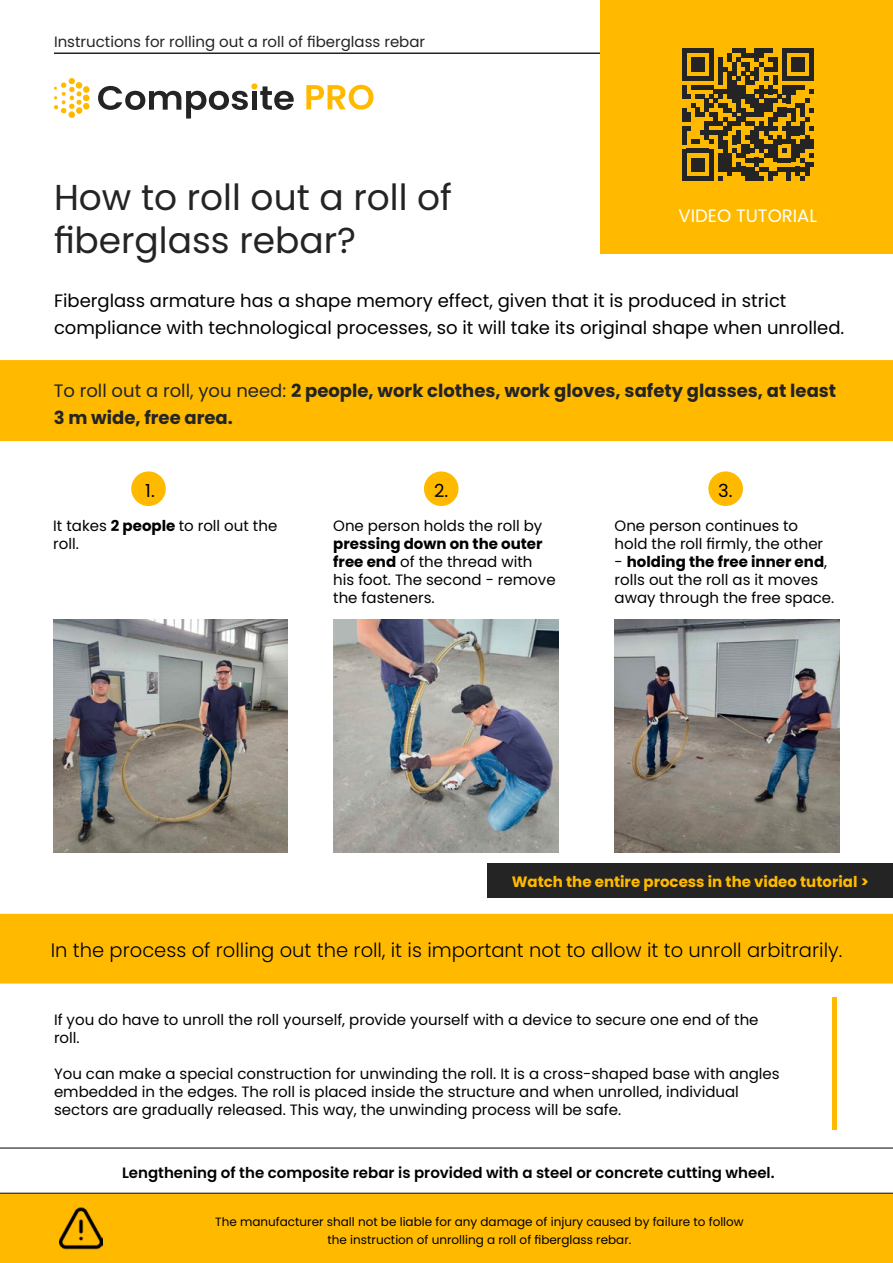
<style>
.page{position:relative;width:893px;height:1263px;background:#fff}
.page>*{position:absolute;margin:0;border:0;box-sizing:border-box;transform-origin:0 0}
.t1{font:36px/43.2px "Poppins";color:#242424}
.t2{font:300 19.5px "Poppins";color:#000}
.t3{font:18px/27px "Poppins";color:#000}
.t4{font:700 18px/27px "Poppins";color:#242424}
.t5{font:18px "Poppins";color:#fff}
.t6{font:15px/18px "Poppins";color:#000}
.t7{font:600 15px "Poppins";color:#000}
.t8{font:15px "Poppins";color:#242424}
.t9{font:700 15px "Poppins";color:#ffba00}
.t10{font:12px/18px "Poppins";color:#000;text-align:center}
.s1{font-weight:400}
.s2{font-weight:700}
</style>
<div class="page">
<hr style="left:54px;top:53px;width:579px;height:1px;background:#242424">
<div style="left:488px;top:863px;width:405px;height:35px;background:#242424"></div>
<div style="left:1px;top:914px;width:891px;height:69px;background:#ffba00"></div>
<div style="left:1px;top:361px;width:891px;height:79px;background:#ffba00"></div>
<div style="left:0;top:360px;width:893px;height:81px;border:2px solid #ffba00"></div>
<svg style="left:54px;top:78px;width:36px;height:40px"></svg>
<svg style="left:306px;top:85px;width:67px;height:25px"></svg>
<svg style="left:98px;top:83px;width:196px;height:36px"></svg>
<div style="left:425px;top:472px;width:33px;height:33px;background:#ffba00;border-radius:50%"></div>
<div style="left:424px;top:471px;width:34px;height:35px;border:2px solid #ffba00;border-radius:50%"></div>
<div style="left:132px;top:472px;width:33px;height:33px;background:#ffba00;border-radius:50%"></div>
<div style="left:131px;top:471px;width:35px;height:35px;border:2px solid #ffba00;border-radius:50%"></div>
<div style="left:709px;top:472px;width:33px;height:33px;background:#ffba00;border-radius:50%"></div>
<div style="left:708px;top:471px;width:35px;height:35px;border:2px solid #ffba00;border-radius:50%"></div>
<div style="left:600px;top:0;width:293px;height:253px;background:#ffba00"></div>
<svg style="left:682px;top:49px;width:132px;height:132px"></svg>
<hr style="left:832px;top:998px;width:4px;height:132px;background:#ffba00">
<img style="left:334px;top:620px;width:225px;height:232px">
<img style="left:615px;top:620px;width:225px;height:232px">
<img style="left:53px;top:620px;width:234px;height:232px">
<div style="left:1px;top:1194px;width:891px;height:68px;background:#ffba00"></div>
<div style="left:0;top:1193px;width:893px;height:70px;border:2px solid #ffba00"></div>
<img style="left:59px;top:1207px;width:44px;height:43px">
<svg style="left:0;top:1148px;width:893px;height:45px"></svg>
<p class="t8" style="left:54px;top:33px;width:373px">Instructions for rolling out a roll of fiberglass rebar</p>
<h1 class="t1" style="left:54px;top:176px;width:400px">How to roll out a roll of fiberglass rebar?</h1>
<p class="t3" style="left:54px;top:287px;width:792px">Fiberglass armature has a shape memory effect, given that it is produced in strict compliance with technological processes, so it will take its original shape when unrolled.</p>
<p class="t5" style="left:678px;top:206px;width:140px">VIDEO TUTORIAL</p>
<p class="t4" style="left:54px;top:377px;width:784px"><span class="s1">To roll out a roll, you need:</span> 2 people, work clothes, work gloves, safety glasses, at least<br>3 m wide, free area.</p>
<p class="t3" style="left:145px;top:477px;width:11px">1.</p>
<p class="t3" style="left:434px;top:477px;width:16px">2.</p>
<p class="t3" style="left:718px;top:477px;width:16px">3.</p>
<p class="t6" style="left:53px;top:517px;width:226px">It takes <span class="s2">2 people</span> to roll out the roll.</p>
<p class="t6" style="left:333px;top:517px;width:211px">One person holds the roll by</p>
<p class="t6" style="left:333px;top:535px;width:224px"><span class="s2">pressing down on the outer free end</span> of the thread with his foot. The second - remove the fasteners.</p>
<p class="t6" style="left:615px;top:517px;width:210px">One person continues to hold the roll firmly, the other</p>
<p class="t6" style="left:615px;top:553px;width:221px">- <span class="s2">holding the free inner end</span>, rolls out the roll as it moves away through the free space.</p>
<p class="t9" style="left:512px;top:873px;width:359px">Watch the entire process in the video tutorial &gt;</p>
<h2 class="t2" style="left:51px;top:938px;width:793px">In the process of rolling out the roll, it is important not to allow it to unroll arbitrarily.</h2>
<p class="t6" style="left:54px;top:1011px;width:706px">If you do have to unroll the roll yourself, provide yourself with a device to secure one end of the roll.</p>
<p class="t6" style="left:54px;top:1065px;width:727px">You can make a special construction for unwinding the roll. It is a cross-shaped base with angles embedded in the edges. The roll is placed inside the structure and when unrolled, individual sectors are gradually released. This way, the unwinding process will be safe.</p>
<p class="t7" style="left:122px;top:1164px;width:654px">Lengthening of the composite rebar is provided with a steel or concrete cutting wheel.</p>
<p class="t10" style="left:215px;top:1212px;width:530px">The manufacturer shall not be liable for any damage of injury caused by failure to follow the instruction of unrolling a roll of fiberglass rebar.</p>
</div>
